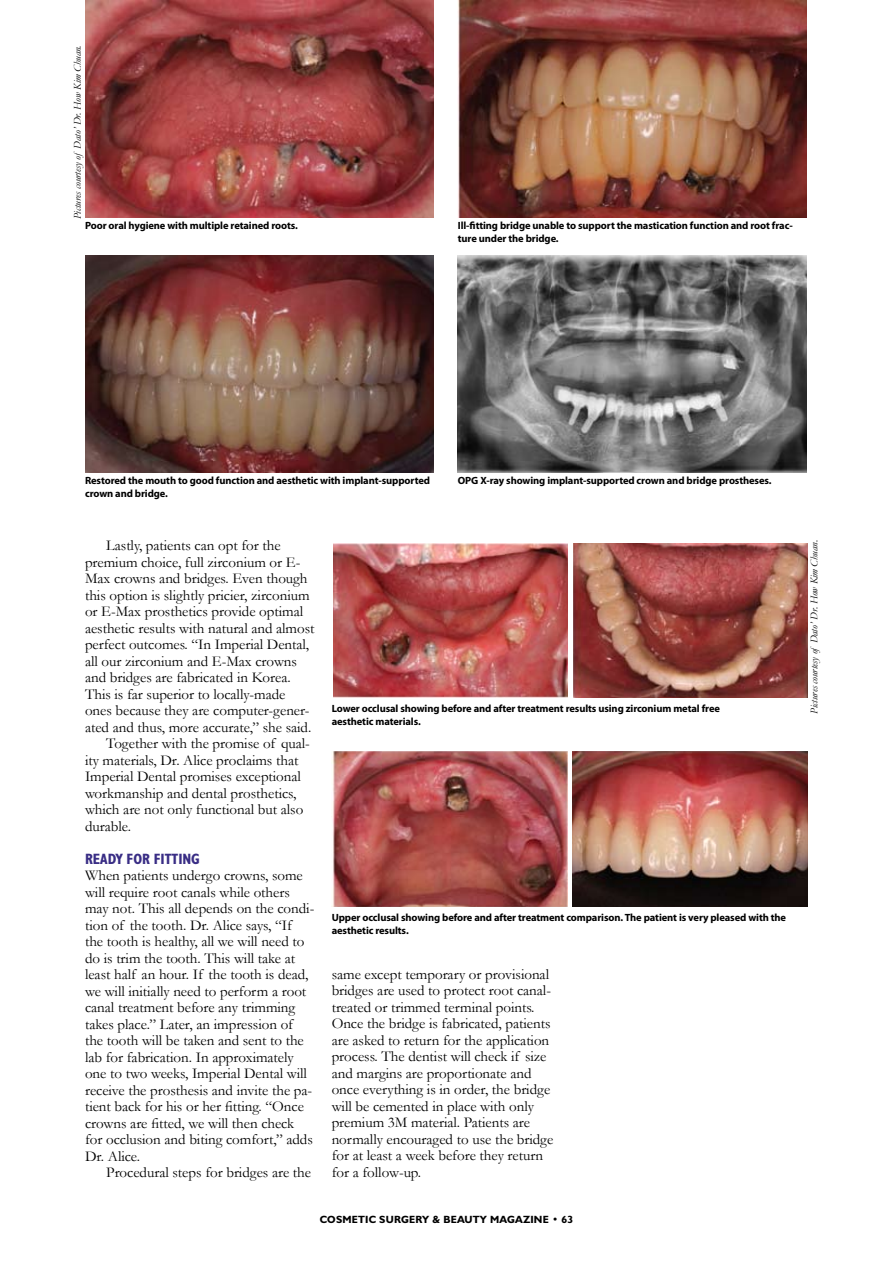
<style>
.page{position:relative;width:893px;height:1263px;background:#fff}
.page>*{position:absolute;margin:0;border:0;box-sizing:border-box;transform-origin:0 0}
.t1{font:15px/16.5px "Garamond";letter-spacing:-.005em;color:#000}
.t2{font:700 condensed 15px "Humanist 521 BT";color:#392d85}
.t3{font:700 10.5px/12.6px "Myriad Pro";letter-spacing:-.01em;color:#000}
.t4{font:italic 10.5px "Garamond";letter-spacing:-.005em;color:#000}
.t5{font:700 10.5px "Humanist 521 BT";letter-spacing:.02em;color:#000}
</style>
<div class="page">
<img style="left:85px;top:0;width:349px;height:217px">
<img style="left:85px;top:255px;width:349px;height:217px">
<img style="left:458px;top:0;width:348px;height:217px">
<img style="left:458px;top:255px;width:348px;height:217px">
<img style="left:334px;top:543px;width:234px;height:154px">
<img style="left:573px;top:543px;width:235px;height:154px">
<img style="left:332px;top:751px;width:235px;height:155px">
<img style="left:573px;top:751px;width:235px;height:155px">
<p class="t4" style="left:71px;top:219px;width:175px;rotate:-90deg">Pictures courtesyof Dato’ Dr. How Kim Chuan.</p>
<p class="t3" style="left:85px;top:219px;width:214px">Poor oral hygiene with multiple retained roots.</p>
<p class="t3" style="left:458px;top:219px;width:336px">Ill-fitting bridge unable to support the mastication function and root frac&shy;ture under the bridge.</p>
<p class="t3" style="left:85px;top:474px;width:346px">Restored the mouth to good function and aesthetic with implant-supported crown and bridge.</p>
<p class="t3" style="left:458px;top:474px;width:315px">OPG X-ray showing implant-supported crown and bridge prostheses.</p>
<p class="t1" style="left:106px;top:537px;width:176px">Lastly, patients can opt for the</p>
<p class="t1" style="left:85px;top:554px;width:217px">premium choice, full zirconium or E-</p>
<p class="t1" style="left:85px;top:570px;width:224px">Max crowns and bridges. Even though</p>
<p class="t1" style="left:85px;top:587px;width:226px">this option is slightly pricier, zirconium</p>
<p class="t1" style="left:85px;top:603px;width:220px">or E-Max prosthetics provide optimal</p>
<p class="t1" style="left:85px;top:620px;width:231px">aesthetic results with natural and almost</p>
<p class="t1" style="left:85px;top:636px;width:226px">perfect outcomes. “In Imperial Dental,</p>
<p class="t1" style="left:85px;top:653px;width:213px">all our zirconium and E-Max crowns</p>
<p class="t1" style="left:85px;top:669px;width:207px">and bridges are fabricated in Korea.</p>
<p class="t1" style="left:85px;top:686px;width:202px">This is far superior to locally-made</p>
<p class="t1" style="left:85px;top:702px;width:226px">ones because they are computer-gener-</p>
<p class="t1" style="left:85px;top:719px;width:228px">ated and thus, more accurate,” she said.</p>
<p class="t1" style="left:106px;top:735px;width:205px">Together with the promise of qual-</p>
<p class="t1" style="left:85px;top:752px;width:215px">ity materials, Dr. Alice proclaims that</p>
<p class="t1" style="left:85px;top:768px;width:217px">Imperial Dental promises exceptional</p>
<p class="t1" style="left:85px;top:785px;width:213px">workmanship and dental prosthetics,</p>
<p class="t1" style="left:85px;top:801px;width:220px">which are not only functional but also</p>
<p class="t1" style="left:85px;top:818px;width:47px">durable.</p>
<p class="t2" style="left:85px;top:849px;width:116px">READY FOR FITTING</p>
<p class="t1" style="left:85px;top:867px;width:231px">When patients undergo crowns, some will require root canals while others may not. This all depends on the condi&shy;tion of the tooth. Dr. Alice says, “If<br>the tooth is healthy, all we will need to do is trim the tooth. This will take at least half an hour. If the tooth is dead, we will initially need to perform a root canal treatment before any trimming takes place.” Later, an impression of the tooth will be taken and sent to the lab for fabrication. In approximately one to two weeks, Imperial Dental will receive the prosthesis and invite the pa&shy;tient back for his or her fitting. “Once crowns are fitted, we will then check for occlusion and biting comfort,” adds Dr. Alice.</p>
<p class="t1" style="left:106px;top:1164px;width:206px">Procedural steps for bridges are the</p>
<p class="t3" style="left:332px;top:702px;width:390px">Lower occlusal showing before and after treatment results using zirconium metal free aesthetic materials.</p>
<p class="t3" style="left:332px;top:911px;width:456px">Upper occlusal showing before and after treatment comparison. The patient is very pleased with the aesthetic results.</p>
<p class="t1" style="left:332px;top:965px;width:223px">same except temporary or provisional bridges are used to protect root canal&shy;treated or trimmed terminal points.<br>Once the bridge is fabricated, patients are asked to return for the application process. The dentist will check if size and margins are proportionate and once everything is in order, the bridge will be cemented in place with only premium 3M material. Patients are normally encouraged to use the bridge for at least a week before they return for a follow-up.</p>
<p class="t5" style="left:320px;top:1212px;width:255px">COSMETIC SURGERY &amp; BEAUTY MAGAZINE • 63</p>
<p class="t4" style="left:808px;top:714px;width:175px;rotate:-90deg">Pictures courtesyof Dato’ Dr. How Kim Chuan.</p>
</div>
